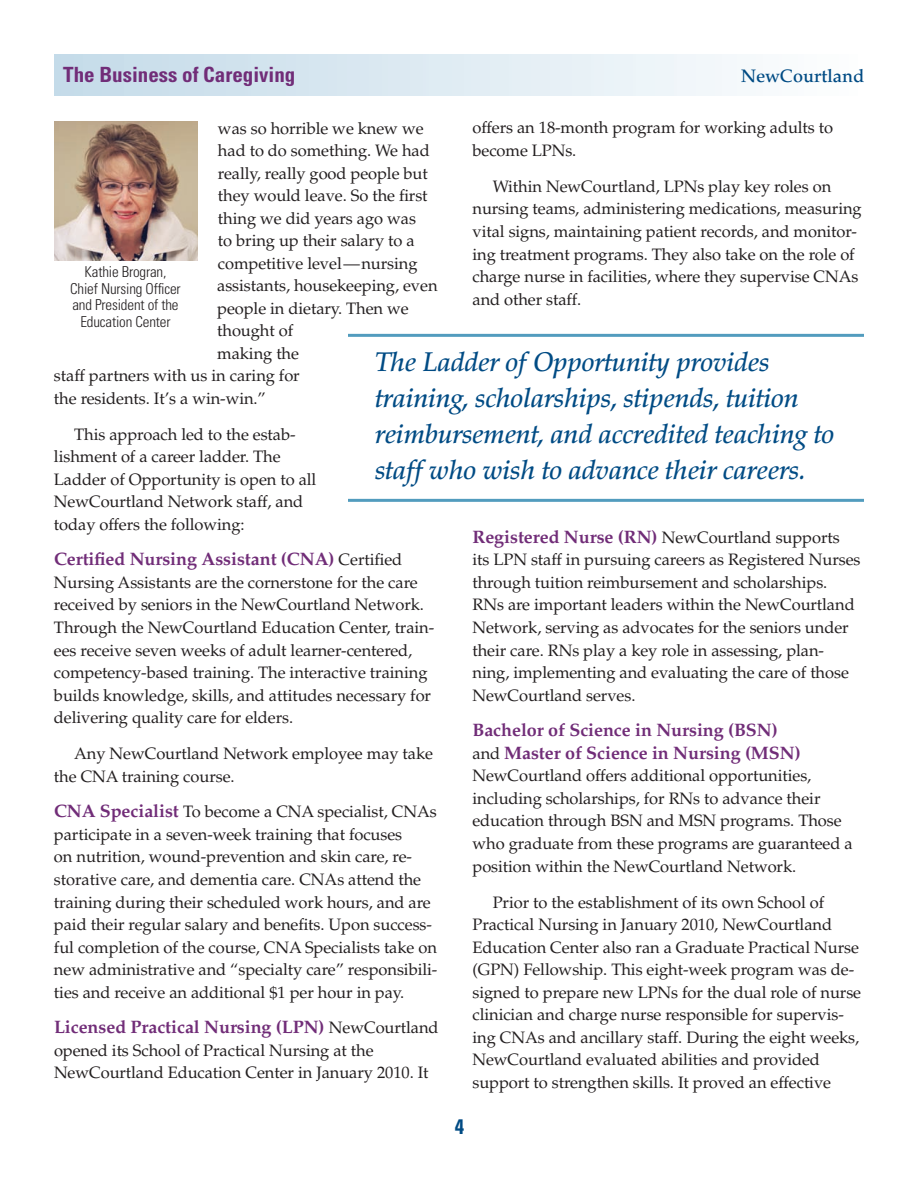
<style>
.page{position:relative;width:918px;height:1188px;background:#fff}
.page>*{position:absolute;margin:0;border:0;box-sizing:border-box;transform-origin:0 0}
.Callout_Quotes{font:italic 500 27px/36px "Palatino LT Std";letter-spacing:-.01em;color:#004b84}
.t1{font:700 condensed 21px "Univers LT Std";color:#712d78}
.t2{font:700 condensed 21px "Univers LT Std";color:#004b84}
.Text-No_Indent{font:700 18px/22.5px "Palatino LT Std";letter-spacing:-.005em;color:#712d78}
.t3{font:500 18px "Palatino LT Std";color:#004b84}
.Text-No_Indent-2{font:16.5px/22.5px "Palatino LT Std";letter-spacing:-.005em;color:#231f20}
.Text-Indent{font:16.5px/22.5px "Palatino LT Std";letter-spacing:-.005em;color:#231f20}
.Callout_Quotes-2{font:300 condensed 15px/16.5px "Univers LT Std";letter-spacing:-.01em;color:#231f20;text-align:center}
.s1{font-weight:400;font-size:16.5px;color:#231f20}
.s2{font-weight:700;font-size:18px;color:#712d78}
</style>
<div class="page">
<div style="left:54px;top:54px;width:810px;height:41px;background:linear-gradient(to right,#c3dae8,#fdfefe)"></div>
<hr style="left:348px;top:334px;width:516px;height:3px;background:#529cbe">
<hr style="left:348px;top:499px;width:516px;height:3px;background:#529cbe">
<img style="left:55px;top:122px;width:143px;height:138px">
<p class="t1" style="left:63px;top:61px;width:234px">The Business of Caregiving</p>
<p class="t3" style="left:741px;top:65px;width:124px">NewCourtland</p>
<p class="Text-No_Indent-2" style="left:472px;top:117px;width:362px">offers an 18-month program for working adults to become LPNs.</p>
<p class="Text-Indent" style="left:472px;top:175px;width:391px;text-indent:20px">Within NewCourtland, LPNs play key roles on nursing teams, administering medications, measuring vital signs, maintaining patient records, and monitor&shy;ing treatment programs. They also take on the role of charge nurse in facilities, where they supervise CNAs and other staff.</p>
<p class="Text-No_Indent-2" style="left:218px;top:117px;width:207px">was so horrible we knew we</p>
<p class="Text-No_Indent-2" style="left:218px;top:140px;width:213px">had to do something. We had</p>
<p class="Text-No_Indent-2" style="left:218px;top:162px;width:211px">really, really good people but</p>
<p class="Text-No_Indent-2" style="left:218px;top:185px;width:211px">they would leave. So the first</p>
<p class="Text-No_Indent-2" style="left:218px;top:207px;width:200px">thing we did years ago was</p>
<p class="Text-No_Indent-2" style="left:218px;top:230px;width:198px">to bring up their salary to a</p>
<p class="Text-No_Indent-2" style="left:218px;top:252px;width:201px">competitive level—nursing</p>
<p class="Text-No_Indent-2" style="left:217px;top:275px;width:222px">assistants, housekeeping, even</p>
<p class="Text-No_Indent-2" style="left:217px;top:297px;width:193px">people in dietary. Then we</p>
<p class="Text-No_Indent-2" style="left:217px;top:320px;width:77px">thought of</p>
<p class="Text-No_Indent-2" style="left:217px;top:342px;width:83px">making the</p>
<p class="Text-No_Indent-2" style="left:54px;top:365px;width:247px">staff partners with us in caring for</p>
<p class="Text-No_Indent-2" style="left:54px;top:387px;width:213px">the residents. It’s a win-win.”</p>
<p class="Text-Indent" style="left:54px;top:423px;width:264px;text-indent:20px">This approach led to the estab&shy;lishment of a career ladder. The<br>Ladder of Opportunity is open to all<br>NewCourtland Network staff, and today offers the following:</p>
<p class="Text-No_Indent" style="left:54px;top:548px;width:350px">Certified Nursing Assistant (CNA) <span class="s1">Certified</span></p>
<p class="Text-No_Indent-2" style="left:54px;top:571px;width:382px">Nursing Assistants are the cornerstone for the care received by seniors in the NewCourtland Network.<br>Through the NewCourtland Education Center, train&shy;ees receive seven weeks of adult learner-centered, competency-based training. The interactive training builds knowledge, skills, and attitudes necessary for delivering quality care for elders.</p>
<p class="Text-Indent" style="left:54px;top:742px;width:381px;text-indent:20px">Any NewCourtland Network employee may take the CNA training course.</p>
<p class="Text-No_Indent-2" style="left:54px;top:801px;width:385px"><span class="s2">CNA Specialist</span> To become a CNA specialist, CNAs participate in a seven-week training that focuses<br>on nutrition, wound-prevention and skin care, re&shy;storative care, and dementia care. CNAs attend the training during their scheduled work hours, and are paid their regular salary and benefits. Upon success&shy;ful completion of the course, CNA Specialists take on new administrative and “specialty care” responsibili&shy;ties and receive an additional $1 per hour in pay.</p>
<p class="Text-No_Indent" style="left:54px;top:1016px;width:386px">Licensed Practical Nursing (LPN) <span class="s1">NewCourtland</span></p>
<p class="Text-No_Indent-2" style="left:54px;top:1039px;width:376px">opened its School of Practical Nursing at the<br>NewCourtland Education Center in January 2010. It</p>
<p class="Callout_Quotes-2" style="left:70px;top:264px;width:112px">Kathie Brogran,<br>Chief Nursing Officer and President of the<br>Education Center</p>
<p class="Callout_Quotes" style="left:375px;top:344px;width:461px">The Ladder of Opportunity provides training, scholarships, stipends, tuition reimbursement, and accredited teaching to staff who wish to advance their careers.</p>
<p class="Text-No_Indent-2" style="left:472px;top:526px;width:390px"><span class="s2">Registered Nurse (RN)</span> NewCourtland supports its LPN staff in pursuing careers as Registered Nurses through tuition reimbursement and scholarships.<br>RNs are important leaders within the NewCourtland Network, serving as advocates for the seniors under their care. RNs play a key role in assessing, plan&shy;ning, implementing and evaluating the care of those NewCourtland serves.</p>
<p class="Text-No_Indent" style="left:472px;top:719px;width:330px">Bachelor of Science in Nursing (BSN) <span class="s1">and</span> Master of Science in Nursing (MSN)</p>
<p class="Text-No_Indent-2" style="left:473px;top:765px;width:382px">NewCourtland offers additional opportunities, including scholarships, for RNs to advance their education through BSN and MSN programs. Those who graduate from these programs are guaranteed a position within the NewCourtland Network.</p>
<p class="Text-Indent" style="left:473px;top:891px;width:390px;text-indent:20px">Prior to the establishment of its own School of Practical Nursing in January 2010, NewCourtland Education Center also ran a Graduate Practical Nurse (GPN) Fellowship. This eight-week program was de&shy;signed to prepare new LPNs for the dual role of nurse clinician and charge nurse responsible for supervis&shy;ing CNAs and ancillary staff. During the eight weeks, NewCourtland evaluated abilities and provided support to strengthen skills. It proved an effective</p>
<p class="t2" style="left:455px;top:1114px;width:11px">4</p>
</div>
